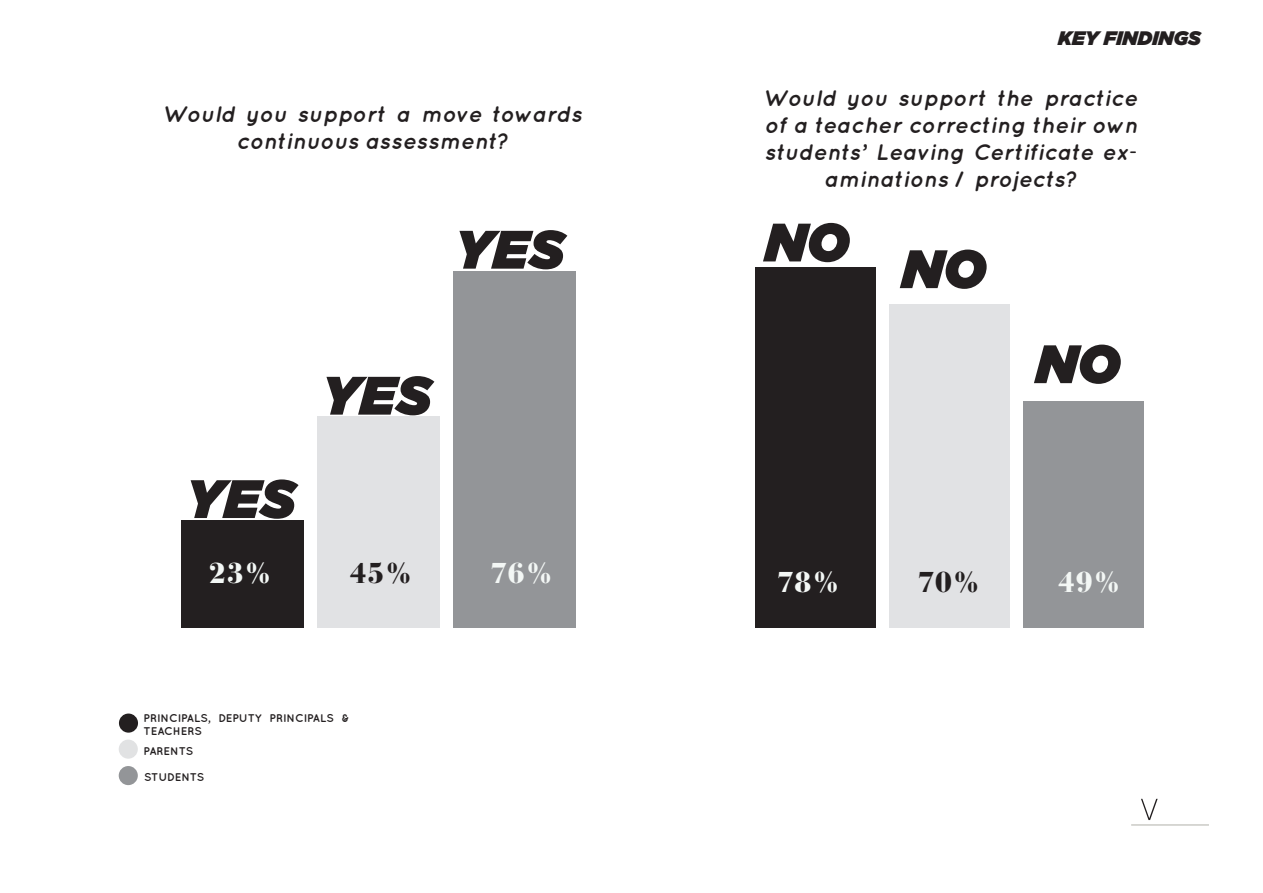
<style>
.page{position:relative;width:1263px;height:893px;background:#fff}
.page>*{position:absolute;margin:0;border:0;box-sizing:border-box;transform-origin:0 0}
.t1{font:italic 900 54px "Gotham";color:#231f20}
.t2{font:54px "Jane Doe";color:#231f20}
.t3{font:900 28.5px "Bauer Bodoni Std";color:#f3f7f5}
.t4{font:900 28.5px "Bauer Bodoni Std";color:#231f20}
.t5{font:italic 700 22.5px/27px "Quicksand";letter-spacing:.005em;color:#231f20;text-align:center}
.t6{font:italic 900 19.5px "Gotham";color:#231f20}
.t7{font:700 11.1px/13.4px "Quicksand";color:#231f20}
</style>
<div class="page">
<hr style="left:1131px;top:824px;width:78px;height:2px;background:#cacbc6">
<div style="left:454px;top:271px;width:122px;height:356px;background:#939598"></div>
<div style="left:318px;top:416px;width:122px;height:211px;background:#e1e2e4"></div>
<div style="left:181px;top:520px;width:123px;height:107px;background:#231f20"></div>
<div style="left:1023px;top:401px;width:121px;height:227px;background:#939598"></div>
<div style="left:889px;top:304px;width:121px;height:324px;background:#e1e2e4"></div>
<div style="left:755px;top:267px;width:121px;height:361px;background:#231f20"></div>
<div style="left:119px;top:713px;width:19px;height:20px;background:#231f20;border-radius:50%"></div>
<div style="left:119px;top:740px;width:19px;height:19px;background:#e1e2e3;border-radius:50%"></div>
<div style="left:119px;top:766px;width:19px;height:19px;background:#939598;border-radius:50%"></div>
<p class="t5" style="left:164px;top:100px;width:420px">Would you support a move towards continuous assessment?</p>
<p class="t1" style="left:455px;top:218px;width:111px">YES</p>
<p class="t1" style="left:186px;top:467px;width:111px">YES</p>
<p class="t1" style="left:322px;top:364px;width:111px">YES</p>
<p class="t6" style="left:1058px;top:27px;width:144px">KEY FINDINGS</p>
<p class="t5" style="left:765px;top:84px;width:374px">Would you support the practice of a teacher correcting their own students’ Leaving Certificate ex&shy;aminations / projects?</p>
<p class="t1" style="left:765px;top:211px;width:86px">NO</p>
<p class="t1" style="left:902px;top:238px;width:86px">NO</p>
<p class="t1" style="left:1036px;top:333px;width:86px">NO</p>
<p class="t3" style="left:209px;top:556px;width:65px">23%</p>
<p class="t4" style="left:350px;top:556px;width:65px">45%</p>
<p class="t3" style="left:490px;top:556px;width:65px">76%</p>
<p class="t3" style="left:777px;top:565px;width:65px">78%</p>
<p class="t4" style="left:917px;top:565px;width:65px">70%</p>
<p class="t3" style="left:1058px;top:565px;width:65px">49%</p>
<p class="t7" style="left:144px;top:711px;width:207px">PRINCIPALS, DEPUTY PRINCIPALS &amp;<br>TEACHERS</p>
<p class="t7" style="left:144px;top:744px;width:51px">PARENTS</p>
<p class="t7" style="left:144px;top:770px;width:62px">STUDENTS</p>
<h1 class="t2" style="left:1140px;top:782px;width:21px">v</h1>
</div>
